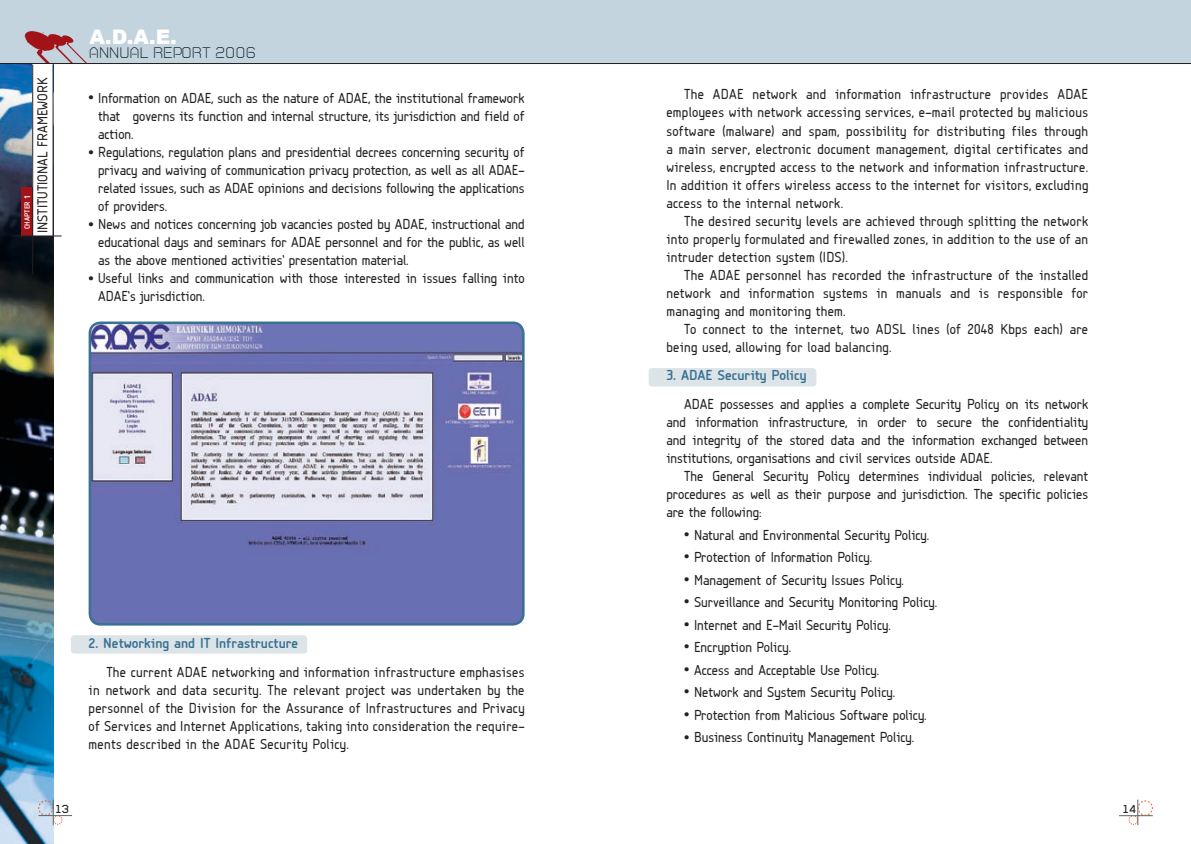
<style>
.page{position:relative;width:1191px;height:844px;background:#fff}
.page>*{position:absolute;margin:0;border:0;box-sizing:border-box;transform-origin:0 0}
.t1{font:900 20px "Arial";color:#fff}
.t2{font:15px/18px "PF Isotext";color:#232020;text-align:justify}
.t3{font:15px/18px "PF Isotext";letter-spacing:.02em;color:#232020}
.t4{font:700 15px "PF Isotext";color:#397193}
.t5{font:15px "PF Innercity Hairline Open";letter-spacing:.05em;color:#091b23}
.t6{font:500 11.25px "PF Innercity";color:#232020}
.t7{font:700 7.88px "PF Isotext";color:#fff}
.s1{font-size:9.25px}
.s2{font-weight:700;font-size:20px}
</style>
<div class="page">
<div style="left:648px;top:368px;width:168px;height:18px;background:#dde4e8;border-radius:4px"></div>
<img style="left:0;top:64px;width:53px;height:779px">
<div style="left:0;top:0;width:1191px;height:64px;background:#c3d4de"></div>
<img style="left:24px;top:31px;width:63px;height:32px">
<hr style="left:0;top:63px;width:1191px;height:1px;background:#232020">
<hr style="left:1119px;top:815px;width:33px;height:1px;background:#546771">
<svg style="left:1128px;top:799px;width:25px;height:25px"></svg>
<div style="left:71px;top:635px;width:236px;height:18px;background:#dde4e8;border-radius:4px"></div>
<img style="left:90px;top:324px;width:433px;height:299px">
<div style="left:89px;top:321px;width:435px;height:304px;border:2px solid #397193;border-radius:11px"></div>
<svg style="left:38px;top:799px;width:34px;height:25px"></svg>
<div style="left:33px;top:64px;width:20px;height:172px;background:#fff"></div>
<hr style="left:53px;top:64px;width:1px;height:181px;background:#232020">
<div style="left:21px;top:187px;width:12px;height:49px;background:#a21319"></div>
<hr style="left:32px;top:64px;width:1px;height:210px;background:#232020">
<hr style="left:14px;top:236px;width:48px;height:1px;background:#232020">
<p class="t2" style="left:34px;top:233px;width:156px;rotate:-90deg">Institutional framework</p>
<p class="t7" style="left:23px;top:229px;width:36px;rotate:-90deg">CHAPTER <span class="s1">1</span></p>
<h1 class="t1" style="left:89px;top:25px;width:89px">A.D.A.E.</h1>
<p class="t5" style="left:89px;top:45px;width:168px">ANNUAL REPORT 2006</p>
<p class="t2" style="left:98px;top:89px;width:428px;text-indent:-10px"><span class="s2">•</span> Information on ADAE, such as the nature of ADAE, the institutional framework that governs its function and internal structure, its jurisdiction and field of action.</p>
<p class="t2" style="left:98px;top:143px;width:428px;text-indent:-10px"><span class="s2">•</span> Regulations, regulation plans and presidential decrees concerning security of privacy and waiving of communication privacy protection, as well as all ADAE&shy;related issues, such as ADAE opinions and decisions following the applications of providers.</p>
<p class="t2" style="left:98px;top:215px;width:428px;text-indent:-10px"><span class="s2">•</span> News and notices concerning job vacancies posted by ADAE, instructional and educational days and seminars for ADAE personnel and for the public, as well as the above mentioned activities’ presentation material.</p>
<p class="t2" style="left:98px;top:269px;width:428px;text-indent:-10px"><span class="s2">•</span> Useful links and communication with those interested in issues falling into<br>ADAE’s jurisdiction.</p>
<p class="t4" style="left:89px;top:635px;width:211px">2. Networking and IT Infrastructure</p>
<p class="t2" style="left:89px;top:663px;width:437px;text-indent:18px">The current ADAE networking and information infrastructure emphasises in network and data security. The relevant project was undertaken by the personnel of the Division for the Assurance of Infrastructures and Privacy of Services and Internet Applications, taking into consideration the require&shy;ments described in the ADAE Security Policy.</p>
<p class="t6" style="left:55px;top:801px;width:16px">13</p>
<p class="t2" style="left:666px;top:86px;width:423px;text-indent:18px">The ADAE network and information infrastructure provides ADAE employees with network accessing services, e-mail protected by malicious software (malware) and spam, possibility for distributing files through a main server, electronic document management, digital certificates and wireless, encrypted access to the network and information infrastructure.<br>In addition it offers wireless access to the internet for visitors, excluding access to the internal network.</p>
<p class="t2" style="left:666px;top:212px;width:423px;text-indent:18px">The desired security levels are achieved through splitting the network into properly formulated and firewalled zones, in addition to the use of an intruder detection system (IDS).</p>
<p class="t2" style="left:666px;top:266px;width:423px;text-indent:18px">The ADAE personnel has recorded the infrastructure of the installed network and information systems in manuals and is responsible for managing and monitoring them.</p>
<p class="t3" style="left:666px;top:320px;width:423px;text-indent:18px">To connect to the internet, two ADSL lines (of 2048 Kbps each) are being used, allowing for load balancing.</p>
<p class="t4" style="left:666px;top:367px;width:142px">3. ADAE Security Policy</p>
<p class="t2" style="left:666px;top:395px;width:423px;text-indent:18px">ADAE possesses and applies a complete Security Policy on its network and information infrastructure, in order to secure the confidentiality and integrity of the stored data and the information exchanged between institutions, organisations and civil services outside ADAE.</p>
<p class="t2" style="left:666px;top:467px;width:423px;text-indent:18px">The General Security Policy determines individual policies, relevant procedures as well as their purpose and jurisdiction. The specific policies are the following:</p>
<p class="t2" style="left:684px;top:525px;width:247px"><span class="s2">•</span> Natural and Environmental Security Policy.</p>
<p class="t2" style="left:684px;top:548px;width:189px"><span class="s2">•</span> Protection of Information Policy.</p>
<p class="t2" style="left:684px;top:570px;width:221px"><span class="s2">•</span> Management of Security Issues Policy.</p>
<p class="t2" style="left:684px;top:593px;width:255px"><span class="s2">•</span> Surveillance and Security Monitoring Policy.</p>
<p class="t2" style="left:684px;top:615px;width:208px"><span class="s2">•</span> Internet and E-Mail Security Policy.</p>
<p class="t2" style="left:684px;top:638px;width:109px"><span class="s2">•</span> Encryption Policy.</p>
<p class="t2" style="left:684px;top:660px;width:197px"><span class="s2">•</span> Access and Acceptable Use Policy.</p>
<p class="t2" style="left:684px;top:683px;width:213px"><span class="s2">•</span> Network and System Security Policy.</p>
<p class="t2" style="left:684px;top:705px;width:244px"><span class="s2">•</span> Protection from Malicious Software policy.</p>
<p class="t2" style="left:684px;top:728px;width:232px"><span class="s2">•</span> Business Continuity Management Policy.</p>
<p class="t6" style="left:1122px;top:802px;width:16px">14</p>
</div>
